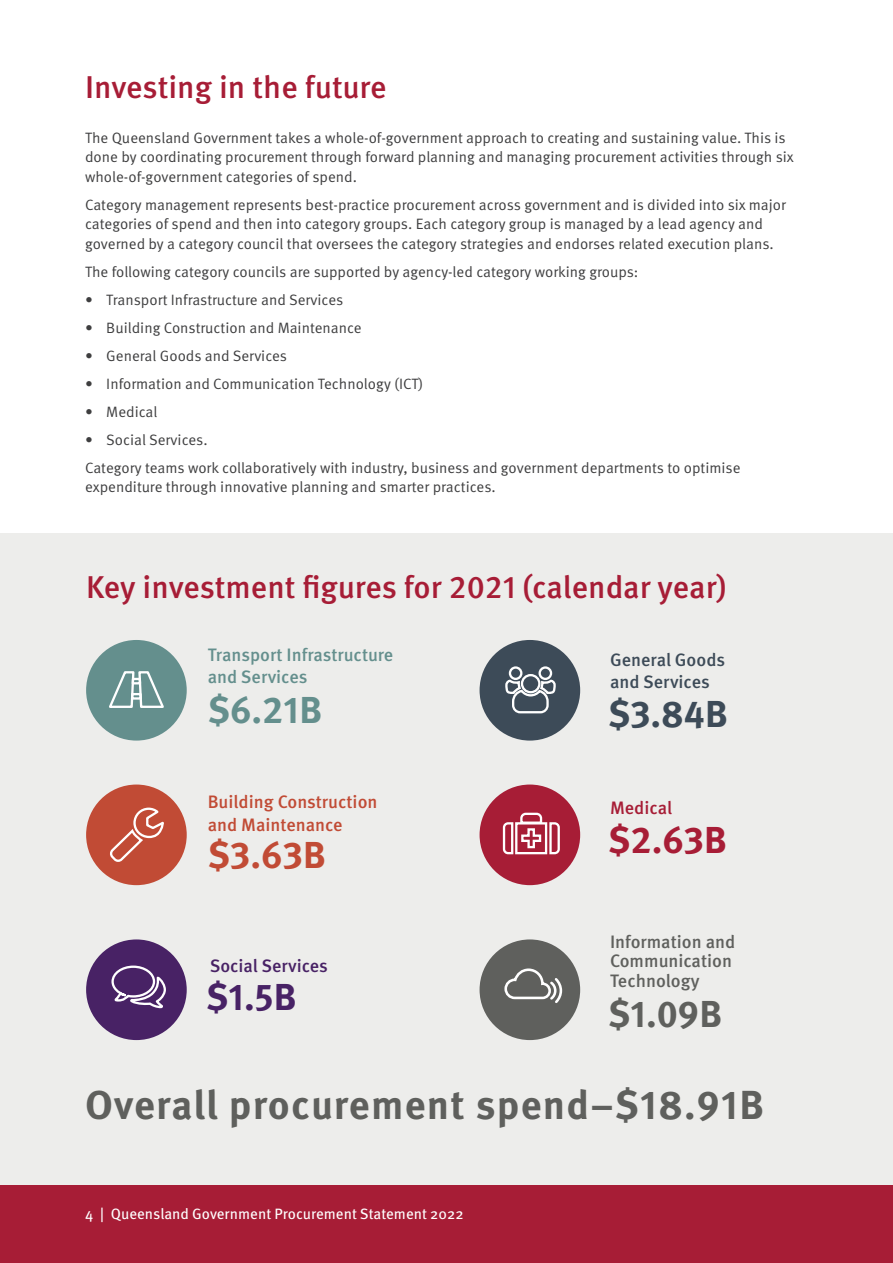
<style>
.page{position:relative;width:893px;height:1263px;background:#fff}
.page>*{position:absolute;margin:0;border:0;box-sizing:border-box;transform-origin:0 0}
.t1{font:700 40.5px "Meta Pro";letter-spacing:.03em;color:#5f605d}
.t2{font:700 37.5px "Meta Pro";color:#648f8d}
.t3{font:700 37.5px "Meta Pro";color:#c14b35}
.t4{font:700 37.5px "Meta Pro";color:#5f605d}
.t5{font:700 37.5px "Meta Pro";color:#a71d36}
.t6{font:700 37.5px "Meta Pro";color:#3d4b58}
.t7{font:700 37.5px "Meta Pro";color:#482265}
.Heading_L2{font:500 31.5px "Meta Pro";color:#a71d36}
.Key_spend_area_heade{font:500 18px/19.5px "Meta Pro";color:#5f605d}
.Key_spend_area_heade-2{font:500 18px/22.5px "Meta Pro";letter-spacing:-.005em;color:#648f8d}
.Key_spend_area_heade-3{font:500 18px/22.5px "Meta Pro";color:#c14b35}
.Key_spend_area_heade-4{font:500 18px/22.5px "Meta Pro";color:#3d4b58}
.Key_spend_area_heade-5{font:500 18px "Meta Pro";color:#482265}
.Key_spend_area_heade-6{font:500 18px "Meta Pro";color:#a71d36}
.Body{font:15px/19.5px "Meta Pro Norm";color:#3e3e3f}
.t8{font:15px "Meta Pro";color:#fff}
</style>
<div class="page">
<div style="left:0;top:1185px;width:893px;height:78px;background:#a71d36"></div>
<div style="left:0;top:534px;width:893px;height:651px;background:#ededeb"></div>
<div style="left:86px;top:640px;width:101px;height:100px;background:#648f8d;border-radius:50%"></div>
<div style="left:86px;top:784px;width:101px;height:101px;background:#c14b35;border-radius:50%"></div>
<div style="left:86px;top:939px;width:101px;height:101px;background:#482265;border-radius:50%"></div>
<div style="left:480px;top:640px;width:100px;height:100px;background:#3d4b58;border-radius:50%"></div>
<div style="left:480px;top:784px;width:100px;height:101px;background:#a71d36;border-radius:50%"></div>
<div style="left:480px;top:939px;width:100px;height:101px;background:#5f605d;border-radius:50%"></div>
<svg style="left:109px;top:671px;width:55px;height:37px"></svg>
<div style="left:131px;top:693px;width:11px;height:7px;border:2px solid #fff"></div>
<div style="left:132px;top:678px;width:9px;height:6px;border:2px solid #fff"></div>
<svg style="left:502px;top:812px;width:58px;height:43px"></svg>
<svg style="left:110px;top:807px;width:54px;height:55px"></svg>
<svg style="left:111px;top:965px;width:55px;height:44px"></svg>
<svg style="left:504px;top:968px;width:59px;height:35px"></svg>
<div style="left:521px;top:674px;width:19px;height:19px;border:2px solid #fff;border-radius:50%"></div>
<div style="left:538px;top:666px;width:14px;height:14px;border:2px solid #fff;border-radius:50%"></div>
<div style="left:509px;top:666px;width:13px;height:14px;border:2px solid #fff;border-radius:50%"></div>
<svg style="left:505px;top:679px;width:51px;height:35px"></svg>
<p class="Heading_L2" style="left:85px;top:62px;width:303px">Investing in the future</p>
<p class="Body" style="left:85px;top:127px;width:710px">The Queensland Government takes a whole-of-government approach to creating and sustaining value. This is done by coordinating procurement through forward planning and managing procurement activities through six whole-of-government categories of spend.</p>
<p class="Body" style="left:85px;top:194px;width:702px">Category management represents best-practice procurement across government and is divided into six major categories of spend and then into category groups. Each category group is managed by a lead agency and governed by a category council that oversees the category strategies and endorses related execution plans.</p>
<p class="Body" style="left:85px;top:261px;width:555px">The following category councils are supported by agency-led category working groups:</p>
<p class="Body" style="left:85px;top:289px;width:260px">• Transport Infrastructure and Services</p>
<p class="Body" style="left:85px;top:317px;width:278px">• Building Construction and Maintenance</p>
<p class="Body" style="left:85px;top:345px;width:204px">• General Goods and Services</p>
<p class="Body" style="left:85px;top:373px;width:340px">• Information and Communication Technology (ICT)</p>
<p class="Body" style="left:85px;top:401px;width:74px">• Medical</p>
<p class="Body" style="left:85px;top:429px;width:124px">• Social Services.</p>
<p class="Body" style="left:85px;top:457px;width:657px">Category teams work collaboratively with industry, business and government departments to optimise expenditure through innovative planning and smarter practices.</p>
<p class="Heading_L2" style="left:86px;top:562px;width:642px">Key investment figures for 2021 (calendar year)</p>
<p class="Key_spend_area_heade-2" style="left:208px;top:642px;width:187px">Transport Infrastructure and Services</p>
<p class="t2" style="left:208px;top:681px;width:116px">$6.21B</p>
<p class="Key_spend_area_heade-3" style="left:208px;top:789px;width:171px">Building Construction and Maintenance</p>
<p class="t3" style="left:208px;top:826px;width:119px">$3.63B</p>
<p class="Key_spend_area_heade-5" style="left:210px;top:952px;width:120px">Social Services</p>
<p class="t7" style="left:206px;top:968px;width:92px">$1.5B</p>
<p class="Key_spend_area_heade-4" style="left:610px;top:647px;width:117px">General Goods and Services</p>
<p class="t6" style="left:608px;top:684px;width:122px">$3.84B</p>
<p class="Key_spend_area_heade-6" style="left:610px;top:794px;width:64px">Medical</p>
<p class="t5" style="left:608px;top:810px;width:121px">$2.63B</p>
<p class="Key_spend_area_heade" style="left:610px;top:931px;width:127px">Information and<br>Communication<br>Technology</p>
<p class="t4" style="left:608px;top:984px;width:116px">$1.09B</p>
<p class="t1" style="left:85px;top:1074px;width:681px">Overall procurement spend–$18.91B</p>
<p class="t8" style="left:85px;top:1202px;width:380px">4 | Queensland Government Procurement Statement 2022</p>
</div>
